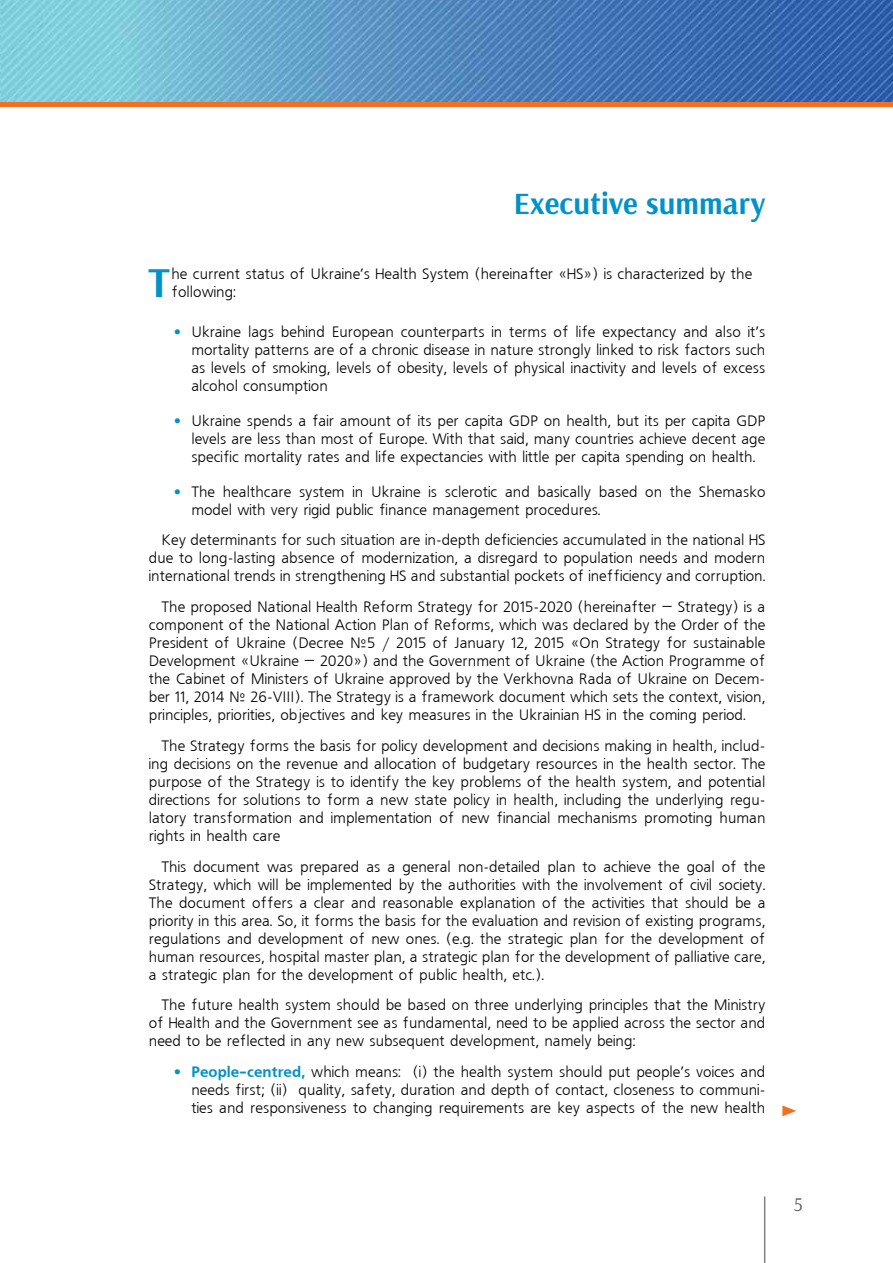
<style>
.page{position:relative;width:893px;height:1263px;background:#fff}
.page>*{position:absolute;margin:0;border:0;box-sizing:border-box;transform-origin:0 0}
.t1{font:700 42.75px "Arsenal";color:#0092c8}
.t2{font:700 31.05px "Arsenal";color:#0092c8}
.t3{font:19.5px "Arsenal";color:#58595b}
.t4{font:15px/18px "Ukrainian Free Set";color:#000;text-align:justify}
.s1{font-weight:700;color:#0092c8}
</style>
<div class="page">
<img style="left:0;top:0;width:893px;height:102px">
<hr style="left:764px;top:1196px;width:1px;height:67px;background:#808080">
<div style="left:0;top:102px;width:893px;height:5px;background:#f36f21"></div>
<svg style="left:782px;top:1105px;width:14px;height:11px"></svg>
<h2 class="t2" style="left:514px;top:185px;width:253px">Executive summary</h2>
<h1 class="t1" style="left:148px;top:256px;width:24px">T</h1>
<p class="t4" style="left:172px;top:266px;width:582px">he current status of Ukraine’s Health System (hereinafter «HS») is characterized by the following:</p>
<p class="t4" style="left:191px;top:323px;width:576px;text-indent:-17px"><span class="s1">•</span> Ukraine lags behind European counterparts in terms of life expectancy and also it’s mortality patterns are of a chronic disease in nature strongly linked to risk factors such as levels of smoking, levels of obesity, levels of physical inactivity and levels of excess alcohol consumption</p>
<p class="t4" style="left:191px;top:412px;width:575px;text-indent:-17px"><span class="s1">•</span> Ukraine spends a fair amount of its per capita GDP on health, but its per capita GDP levels are less than most of Europe. With that said, many countries achieve decent age specific mortality rates and life expectancies with little per capita spending on health.</p>
<p class="t4" style="left:191px;top:483px;width:576px;text-indent:-17px"><span class="s1">•</span> The healthcare system in Ukraine is sclerotic and basically based on the Shemasko model with very rigid public finance management procedures.</p>
<p class="t4" style="left:149px;top:532px;width:618px;text-indent:13px">Key determinants for such situation are in-depth deficiencies accumulated in the national HS due to long-lasting absence of modernization, a disregard to population needs and modern international trends in strengthening HS and substantial pockets of inefficiency and corruption.</p>
<p class="t4" style="left:149px;top:599px;width:618px;text-indent:13px">The proposed National Health Reform Strategy for 2015-2020 (hereinafter – Strategy) is a component of the National Action Plan of Reforms, which was declared by the Order of the President of Ukraine (Decree №5 / 2015 of January 12, 2015 «On Strategy for sustainable Development «Ukraine – 2020») and the Government of Ukraine (the Action Programme of the Cabinet of Ministers of Ukraine approved by the Verkhovna Rada of Ukraine on Decem&shy;ber 11, 2014 № 26-VIII). The Strategy is a framework document which sets the context, vision, principles, priorities, objectives and key measures in the Ukrainian HS in the coming period.</p>
<p class="t4" style="left:149px;top:737px;width:618px;text-indent:13px">The Strategy forms the basis for policy development and decisions making in health, includ&shy;ing decisions on the revenue and allocation of budgetary resources in the health sector. The purpose of the Strategy is to identify the key problems of the health system, and potential directions for solutions to form a new state policy in health, including the underlying regu&shy;latory transformation and implementation of new financial mechanisms promoting human rights in health care</p>
<p class="t4" style="left:149px;top:858px;width:618px;text-indent:13px">This document was prepared as a general non-detailed plan to achieve the goal of the Strategy, which will be implemented by the authorities with the involvement of civil society.<br>The document offers a clear and reasonable explanation of the activities that should be a priority in this area. So, it forms the basis for the evaluation and revision of existing programs, regulations and development of new ones. (e.g. the strategic plan for the development of human resources, hospital master plan, a strategic plan for the development of palliative care, a strategic plan for the development of public health, etc.).</p>
<p class="t4" style="left:149px;top:997px;width:618px;text-indent:13px">The future health system should be based on three underlying principles that the Ministry of Health and the Government see as fundamental, need to be applied across the sector and need to be reflected in any new subsequent development, namely being:</p>
<p class="t4" style="left:191px;top:1064px;width:576px;text-indent:-17px"><span class="s1">• People-centred,</span> which means: (i) the health system should put people’s voices and needs first; (ii) quality, safety, duration and depth of contact, closeness to communi&shy;ties and responsiveness to changing requirements are key aspects of the new health</p>
<h3 class="t3" style="left:794px;top:1192px;width:11px">5</h3>
</div>
